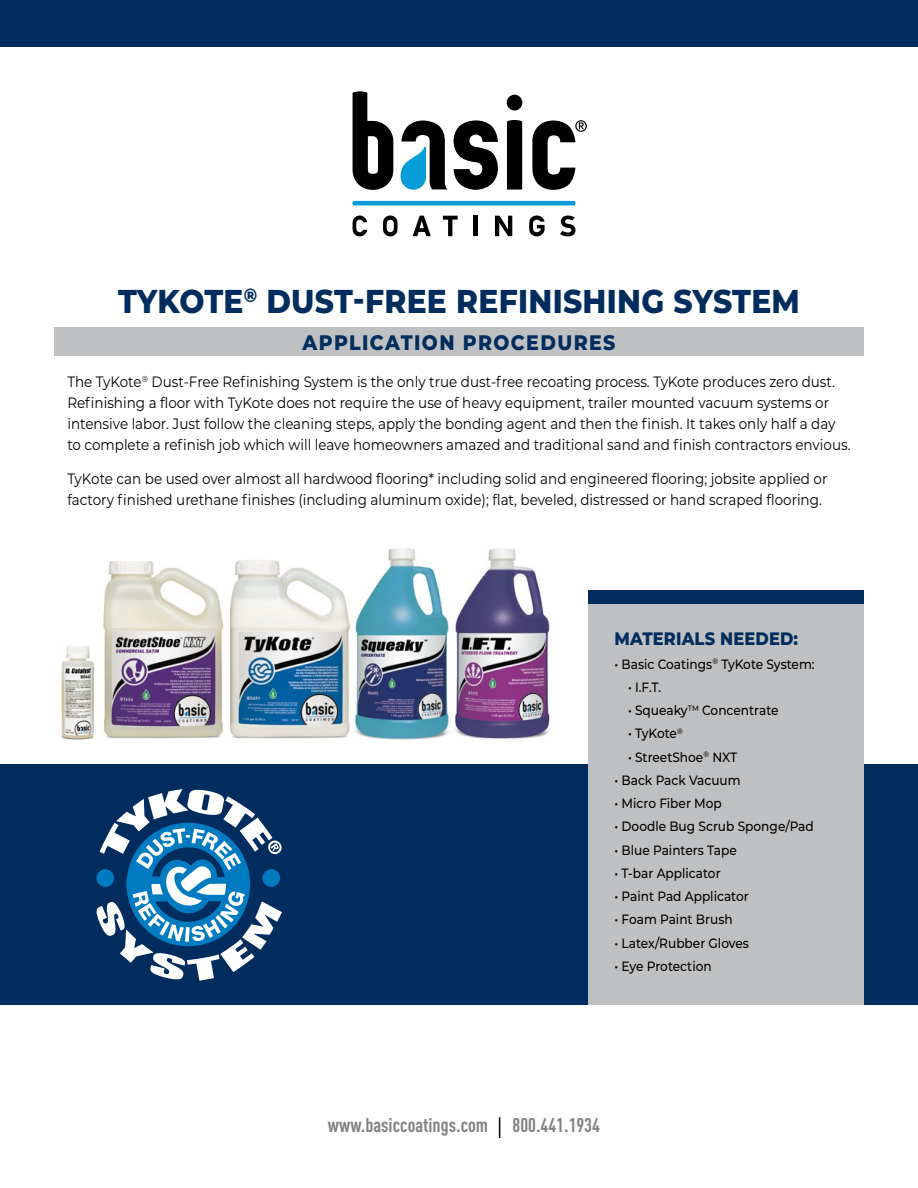
<style>
.page{position:relative;width:918px;height:1188px;background:#fff}
.page>*{position:absolute;margin:0;border:0;box-sizing:border-box;transform-origin:0 0}
.t1{font:800 33px "Montserrat";letter-spacing:.01em;color:#002d5d;scale:.9 1}
.t2{font:800 21px "Montserrat";letter-spacing:.075em;color:#002d5d;scale:.9 1}
.t3{font:700 condensed 19.5px "DIN Pro";color:#818383}
.t4{font:800 18px "Montserrat";letter-spacing:.01em;color:#002d5d;scale:.9 1}
.t5{font:15px/21px "Montserrat";color:#000;scale:.9 1}
.t6{font:500 13.5px "Montserrat";color:#000;scale:.9 1}
</style>
<div class="page">
<div style="left:0;top:765px;width:918px;height:240px;background:#002d5d"></div>
<svg style="left:96px;top:789px;width:186px;height:192px"></svg>
<img style="left:454px;top:549px;width:96px;height:190px">
<img style="left:354px;top:548px;width:96px;height:192px">
<img style="left:61px;top:562px;width:163px;height:178px">
<svg style="left:353px;top:215px;width:14px;height:21px"></svg>
<svg style="left:383px;top:215px;width:15px;height:21px"></svg>
<svg style="left:413px;top:216px;width:18px;height:20px"></svg>
<svg style="left:443px;top:216px;width:15px;height:20px"></svg>
<div style="left:473px;top:216px;width:5px;height:20px;background:#000"></div>
<svg style="left:495px;top:216px;width:17px;height:20px"></svg>
<svg style="left:529px;top:215px;width:16px;height:21px"></svg>
<svg style="left:560px;top:215px;width:16px;height:21px"></svg>
<svg style="left:454px;top:120px;width:44px;height:70px"></svg>
<svg style="left:353px;top:91px;width:40px;height:99px"></svg>
<div style="left:507px;top:95px;width:15px;height:16px;background:#000;border-radius:50%"></div>
<svg style="left:507px;top:120px;width:15px;height:70px"></svg>
<svg style="left:401px;top:121px;width:47px;height:69px"></svg>
<svg style="left:352px;top:201px;width:223px;height:4px"></svg>
<svg style="left:532px;top:120px;width:55px;height:70px"></svg>
<div style="left:0;top:0;width:918px;height:47px;background:#002d5d"></div>
<img style="left:230px;top:560px;width:120px;height:179px">
<div style="left:54px;top:327px;width:810px;height:29px;background:#bfc0c1"></div>
<div style="left:589px;top:590px;width:275px;height:415px;background:#bfc0c1"></div>
<div style="left:589px;top:590px;width:275px;height:14px;background:#002d5d"></div>
<svg style="left:499px;top:1117px;width:1px;height:21px"></svg>
<h1 class="t1" style="left:118px;top:277px;width:759px">TYKOTE<sup>®</sup> DUST-FREE REFINISHING SYSTEM</h1>
<h2 class="t2" style="left:303px;top:328px;width:349px">APPLICATION PROCEDURES</h2>
<p class="t5" style="left:67px;top:370px;width:872px">The TyKote<sup>®</sup> Dust-Free Refinishing System is the only true dust-free recoating process. TyKote produces zero dust.<br>Refinishing a floor with TyKote does not require the use of heavy equipment, trailer mounted vacuum systems or intensive labor. Just follow the cleaning steps, apply the bonding agent and then the finish. It takes only half a day to complete a refinish job which will leave homeowners amazed and traditional sand and finish contractors envious.</p>
<p class="t5" style="left:67px;top:468px;width:846px">TyKote can be used over almost all hardwood flooring* including solid and engineered flooring; jobsite applied or factory finished urethane finishes (including aluminum oxide); flat, beveled, distressed or hand scraped flooring.</p>
<p class="t4" style="left:615px;top:626px;width:206px">MATERIALS NEEDED:</p>
<p class="t6" style="left:615px;top:654px;width:224px">• Basic Coatings<sup>®</sup> TyKote System:</p>
<p class="t6" style="left:628px;top:678px;width:38px">• I.F.T.</p>
<p class="t6" style="left:628px;top:701px;width:169px">• Squeaky<sup>TM</sup> Concentrate</p>
<p class="t6" style="left:628px;top:724px;width:62px">• TyKote<sup>®</sup></p>
<p class="t6" style="left:628px;top:747px;width:123px">• StreetShoe<sup>®</sup> NXT</p>
<p class="t6" style="left:615px;top:771px;width:142px">• Back Pack Vacuum</p>
<p class="t6" style="left:615px;top:794px;width:121px">• Micro Fiber Mop</p>
<p class="t6" style="left:615px;top:817px;width:223px">• Doodle Bug Scrub Sponge/Pad</p>
<p class="t6" style="left:615px;top:840px;width:138px">• Blue Painters Tape</p>
<p class="t6" style="left:615px;top:864px;width:119px">• T-bar Applicator</p>
<p class="t6" style="left:615px;top:887px;width:151px">• Paint Pad Applicator</p>
<p class="t6" style="left:615px;top:910px;width:133px">• Foam Paint Brush</p>
<p class="t6" style="left:615px;top:933px;width:151px">• Latex/Rubber Gloves</p>
<p class="t6" style="left:615px;top:957px;width:109px">• Eye Protection</p>
<h3 class="t3" style="left:328px;top:1110px;width:162px">www.basiccoatings.com</h3>
<h3 class="t3" style="left:513px;top:1110px;width:89px">800.441.1934</h3>
</div>
